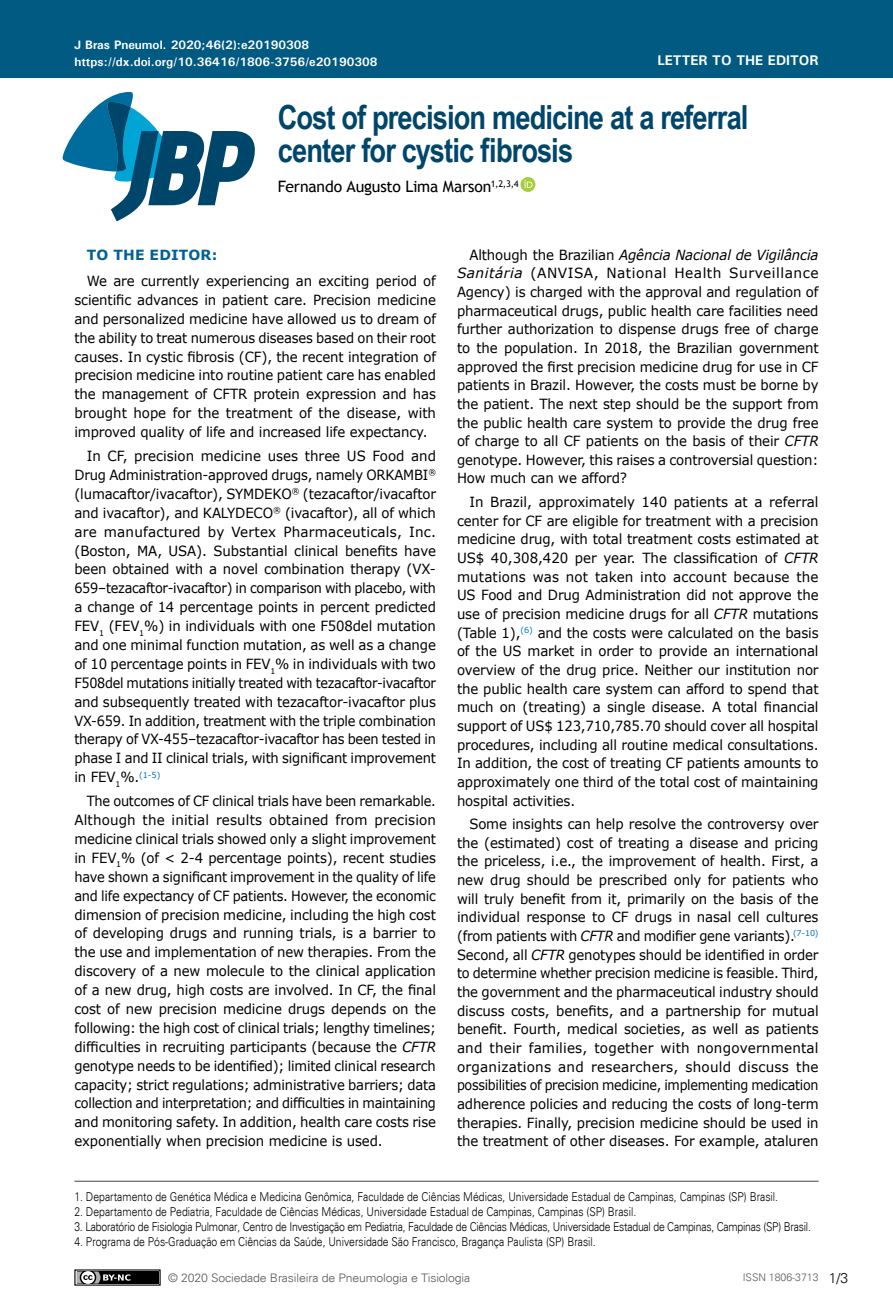
<style>
.page{position:relative;width:893px;height:1315px;background:#fff}
.page>*{position:absolute;margin:0;border:0;box-sizing:border-box;transform-origin:0 0}
.t1{font:700 33.25px/33.2px "Arial Narrow";letter-spacing:-.025em;color:#00466b}
.t2{font:15.75px "Trebuchet MS";letter-spacing:-.015em;color:#000}
.t3{font:14px/18.7px "Verdana";letter-spacing:-.01em;color:#000;text-align:justify;scale:.95 1}
.t4{font:14px/18.9px "Verdana";letter-spacing:-.01em;color:#000;text-align:justify;scale:.96 1}
.t5{font:14px/18.9px "Verdana";letter-spacing:-.01em;color:#000;text-align:justify;scale:.92 1}
.t6{font:700 14px "Univers";color:#fff}
.t7{font:700 14px "Verdana";letter-spacing:.01em;color:#01609a}
.t8{font:300 14px "Univers";color:#000}
.t9{font:300 12.25px "Univers";color:#000;scale:.85 1}
.t10{font:300 12.25px "Univers";letter-spacing:-.02em;color:#000;scale:.85 1}
.t11{font:700 12.25px "Univers";color:#fff}
.t12{font:300 11.72px "Univers";letter-spacing:-.01em;color:#58595b;scale:1.04 1}
.t13{font:300 10.5px "Univers";color:#58595b}
.s1{font-style:italic}
</style>
<div class="page">
<div style="left:0;top:0;width:893px;height:78px;background:#005a82"></div>
<svg style="left:62px;top:91px;width:193px;height:130px"></svg>
<div style="left:75px;top:1270px;width:85px;height:15px;background:#000"></div>
<div style="left:74px;top:1269px;width:87px;height:16px;border:1px solid #000"></div>
<svg style="left:74px;top:1269px;width:56px;height:17px"></svg>
<svg style="left:524px;top:177px;width:12px;height:15px"></svg>
<div style="left:520px;top:177px;width:15px;height:15px;background:#a6ce39;border-radius:50%"></div>
<svg style="left:524px;top:180px;width:9px;height:8px"></svg>
<hr style="left:74px;top:1180px;width:745px;height:1px;background:#464547">
<p class="t11" style="left:74px;top:37px;width:236px">J Bras Pneumol. 2020;46(2):e20190308</p>
<p class="t11" style="left:74px;top:54px;width:305px">https://dx.doi.org/10.36416/1806-3756/e20190308</p>
<p class="t6" style="left:657px;top:52px;width:163px">LETTER TO THE EDITOR</p>
<h1 class="t1" style="left:278px;top:99px;width:472px">Cost of precision medicine at a referral center for cystic fibrosis</h1>
<p class="t2" style="left:278px;top:177px;width:242px">Fernando Augusto Lima Marson<sup>1,2,3,4</sup></p>
<p class="t7" style="left:87px;top:245px;width:132px">TO THE EDITOR:</p>
<p class="t3" style="left:74px;top:272px;width:382px;text-indent:12px">We are currently experiencing an exciting period of scientific advances in patient care. Precision medicine and personalized medicine have allowed us to dream of the ability to treat numerous diseases based on their root causes. In cystic fibrosis (CF), the recent integration of precision medicine into routine patient care has enabled the management of CFTR protein expression and has brought hope for the treatment of the disease, with improved quality of life and increased life expectancy.</p>
<p class="t4" style="left:74px;top:447px;width:378px;text-indent:12px">In CF, precision medicine uses three US Food and Drug Administration-approved drugs, namely ORKAMBI<sup>® </sup>(lumacaftor/ivacaftor), SYMDEKO<sup>®</sup> (tezacaftor/ivacaftor and ivacaftor), and KALYDECO<sup>®</sup> (ivacaftor), all of which are manufactured by Vertex Pharmaceuticals, Inc. (Boston, MA, USA). Substantial clinical benefits have been obtained with a novel combination therapy (VX-659–tezacaftor-ivacaftor) in comparison with placebo, with a change of 14 percentage points in percent predicted FEV<sub>1</sub> (FEV<sub>1</sub>%) in individuals with one F508del mutation and one minimal function mutation, as well as a change of 10 percentage points in FEV<sub>1</sub>% in individuals with two F508del mutations initially treated with tezacaftor-ivacaftor and subsequently treated with tezacaftor-ivacaftor plus VX-659. In addition, treatment with the triple combination therapy of VX-455–tezacaftor-ivacaftor has been tested in phase I and II clinical trials, with significant improvement in FEV<sub>1</sub>%.<sup>(1-5)</sup></p>
<p class="t5" style="left:74px;top:792px;width:395px;text-indent:12px">The outcomes of CF clinical trials have been remarkable.<br>Although the initial results obtained from precision medicine clinical trials showed only a slight improvement in FEV<sub>1</sub>% (of &lt; 2-4 percentage points), recent studies have shown a significant improvement in the quality of life and life expectancy of CF patients. However, the economic dimension of precision medicine, including the high cost of developing drugs and running trials, is a barrier to the use and implementation of new therapies. From the discovery of a new molecule to the clinical application of a new drug, high costs are involved. In CF, the final cost of new precision medicine drugs depends on the following: the high cost of clinical trials; lengthy timelines; difficulties in recruiting participants (because the <span class="s1">CFTR </span>genotype needs to be identified); limited clinical research capacity; strict regulations; administrative barriers; data collection and interpretation; and difficulties in maintaining and monitoring safety. In addition, health care costs rise exponentially when precision medicine is used.</p>
<p class="t3" style="left:457px;top:245px;width:382px;text-indent:12px">Although the Brazilian <span class="s1">Agência Nacional de Vigilância Sanitária</span> (ANVISA, National Health Surveillance Agency) is charged with the approval and regulation of pharmaceutical drugs, public health care facilities need further authorization to dispense drugs free of charge to the population. In 2018, the Brazilian government approved the first precision medicine drug for use in CF patients in Brazil. However, the costs must be borne by the patient. The next step should be the support from the public health care system to provide the drug free of charge to all CF patients on the basis of their <span class="s1">CFTR </span>genotype. However, this raises a controversial question:<br>How much can we afford?</p>
<p class="t4" style="left:457px;top:493px;width:378px;text-indent:12px">In Brazil, approximately 140 patients at a referral center for CF are eligible for treatment with a precision medicine drug, with total treatment costs estimated at US$ 40,308,420 per year. The classification of <span class="s1">CFTR </span>mutations was not taken into account because the US Food and Drug Administration did not approve the use of precision medicine drugs for all <span class="s1">CFTR</span> mutations (Table 1),<sup>(6)</sup> and the costs were calculated on the basis of the US market in order to provide an international overview of the drug price. Neither our institution nor the public health care system can afford to spend that much on (treating) a single disease. A total financial support of US$ 123,710,785.70 should cover all hospital procedures, including all routine medical consultations.<br>In addition, the cost of treating CF patients amounts to approximately one third of the total cost of maintaining hospital activities.</p>
<p class="t3" style="left:457px;top:815px;width:382px;text-indent:12px">Some insights can help resolve the controversy over the (estimated) cost of treating a disease and pricing the priceless, i.e., the improvement of health. First, a new drug should be prescribed only for patients who will truly benefit from it, primarily on the basis of the individual response to CF drugs in nasal cell cultures (from patients with <span class="s1">CFTR</span> and modifier gene variants).<sup>(7-10)<br></sup>Second, all <span class="s1">CFTR</span> genotypes should be identified in order to determine whether precision medicine is feasible. Third, the government and the pharmaceutical industry should discuss costs, benefits, and a partnership for mutual benefit. Fourth, medical societies, as well as patients and their families, together with nongovernmental organizations and researchers, should discuss the possibilities of precision medicine, implementing medication adherence policies and reducing the costs of long-term therapies. Finally, precision medicine should be used in the treatment of other diseases. For example, ataluren</p>
<p class="t9" style="left:74px;top:1189px;width:829px">1. Departamento de Genética Médica e Medicina Genômica, Faculdade de Ciências Médicas, Universidade Estadual de Campinas, Campinas (SP) Brasil.</p>
<p class="t9" style="left:74px;top:1204px;width:662px">2. Departamento de Pediatria, Faculdade de Ciências Médicas, Universidade Estadual de Campinas, Campinas (SP) Brasil.</p>
<p class="t10" style="left:74px;top:1219px;width:868px">3. Laboratório de Fisiologia Pulmonar, Centro de Investigação em Pediatria, Faculdade de Ciências Médicas, Universidade Estadual de Campinas, Campinas (SP) Brasil.</p>
<p class="t9" style="left:74px;top:1233px;width:615px">4. Programa de Pós-Graduação em Ciências da Saúde, Universidade São Francisco, Bragança Paulista (SP) Brasil.</p>
<p class="t12" style="left:168px;top:1270px;width:292px">© 2020 Sociedade Brasileira de Pneumologia e Tisiologia</p>
<p class="t13" style="left:743px;top:1271px;width:77px">ISSN 1806-3713</p>
<p class="t8" style="left:829px;top:1269px;width:21px">1/3</p>
</div>
